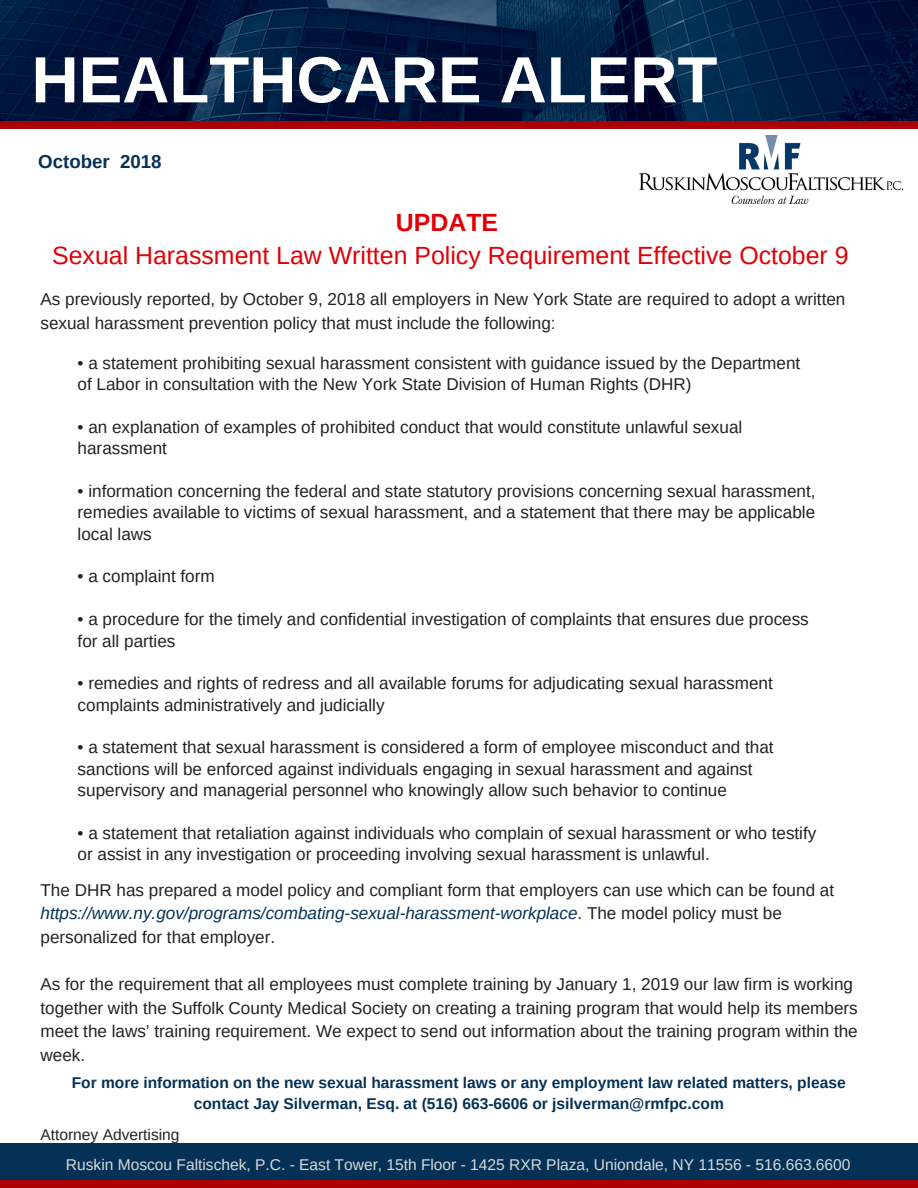
<style>
.page{position:relative;width:918px;height:1188px;background:#fff}
.page>*{position:absolute;margin:0;border:0;box-sizing:border-box;transform-origin:0 0}
.t1{font:700 65.4px "Arimo";color:#fff}
.t2{font:24.9px "Arimo";color:#df0006}
.t3{font:700 24.9px "Arimo";color:#df0006}
.t4{font:700 18.75px "Arimo";color:#053156}
.t5{font:17.1px/21.3px "Arimo";color:#222}
.t6{font:700 15.6px/21.3px "Arimo";color:#053156;text-align:center}
.t7{font:15.6px "Arimo";color:#d9d9d9}
.t8{font:15.6px "Arimo";color:#222}
.s1{font-style:italic;color:#053156}
</style>
<div class="page">
<div style="left:0;top:1143px;width:918px;height:45px;background:#053156"></div>
<img style="left:0;top:0;width:918px;height:122px">
<div style="left:0;top:1180px;width:918px;height:8px;background:#ad0005"></div>
<div style="left:0;top:122px;width:918px;height:7px;background:#ad0005"></div>
<img style="left:639px;top:135px;width:263px;height:69px">
<h1 class="t1" style="left:32px;top:43px;width:687px">HEALTHCARE ALERT</h1>
<p class="t4" style="left:38px;top:151px;width:125px">October 2018</p>
<h2 class="t3" style="left:396px;top:208px;width:104px">UPDATE</h2>
<h2 class="t2" style="left:52px;top:242px;width:798px">Sexual Harassment Law Written Policy Requirement Effective October 9</h2>
<p class="t5" style="left:40px;top:287px;width:806px;line-height:23.7px">As previously reported, by October 9, 2018 all employers in New York State are required to adopt a written sexual harassment prevention policy that must include the following:</p>
<p class="t5" style="left:78px;top:352px;width:724px">• a statement prohibiting sexual harassment consistent with guidance issued by the Department of Labor in consultation with the New York State Division of Human Rights (DHR)</p>
<p class="t5" style="left:78px;top:416px;width:666px">• an explanation of examples of prohibited conduct that would constitute unlawful sexual harassment</p>
<p class="t5" style="left:78px;top:480px;width:739px;text-align:justify">• information concerning the federal and state statutory provisions concerning sexual harassment, remedies available to victims of sexual harassment, and a statement that there may be applicable local laws</p>
<p class="t5" style="left:78px;top:566px;width:139px">• a complaint form</p>
<p class="t5" style="left:78px;top:609px;width:733px">• a procedure for the timely and confidential investigation of complaints that ensures due process for all parties</p>
<p class="t5" style="left:78px;top:673px;width:697px">• remedies and rights of redress and all available forums for adjudicating sexual harassment complaints administratively and judicially</p>
<p class="t5" style="left:78px;top:737px;width:698px">• a statement that sexual harassment is considered a form of employee misconduct and that sanctions will be enforced against individuals engaging in sexual harassment and against supervisory and managerial personnel who knowingly allow such behavior to continue</p>
<p class="t5" style="left:78px;top:822px;width:740px">• a statement that retaliation against individuals who complain of sexual harassment or who testify or assist in any investigation or proceeding involving sexual harassment is unlawful.</p>
<p class="t5" style="left:40px;top:878px;width:795px;line-height:23.7px">The DHR has prepared a model policy and compliant form that employers can use which can be found at <span class="s1">https://www.ny.gov/programs/combating-sexual-harassment-workplace</span>. The model policy must be personalized for that employer.</p>
<p class="t5" style="left:40px;top:972px;width:819px;line-height:23.7px">As for the requirement that all employees must complete training by January 1, 2019 our law firm is working together with the Suffolk County Medical Society on creating a training program that would help its members meet the laws’ training requirement. We expect to send out information about the training program within the week.</p>
<p class="t6" style="left:72px;top:1072px;width:775px">For more information on the new sexual harassment laws or any employment law related matters, please contact Jay Silverman, Esq. at (516) 663-6606 or jsilverman@rmfpc.com</p>
<p class="t8" style="left:40px;top:1126px;width:141px">Attorney Advertising</p>
<p class="t7" style="left:66px;top:1156px;width:786px">Ruskin Moscou Faltischek, P.C. - East Tower, 15th Floor - 1425 RXR Plaza, Uniondale, NY 11556 - 516.663.6600</p>
</div>
